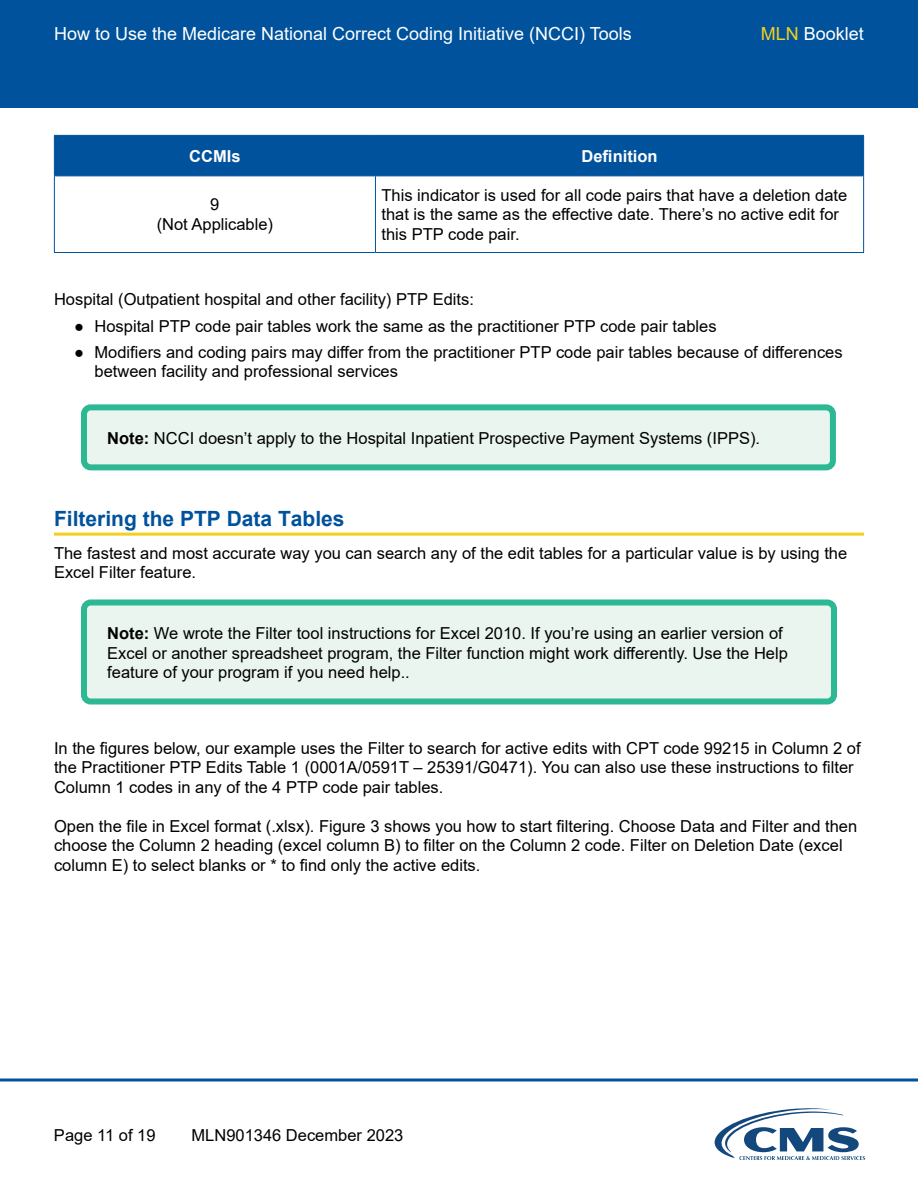
<style>
.page{position:relative;width:918px;height:1188px;background:#fff}
.page>*{position:absolute;margin:0;border:0;box-sizing:border-box;transform-origin:0 0}
.t1{font:700 21px "Arial";color:#00529c}
.t2{font:18px "Arial";color:#fff}
.Table_Text{font:16.5px/19.5px "Arial";color:#000}
.Table_Header{font:700 16.5px "Arial";color:#fff}
.s1{color:#f3cf1e}
.s2{font-weight:700}
</style>
<div class="page">
<div style="left:0;top:0;width:918px;height:108px;background:#00529c"></div>
<svg style="left:714px;top:1108px;width:151px;height:52px"></svg>
<svg style="left:0;top:1078px;width:918px;height:4px;background:#3f7db4"></svg>
<hr style="left:54px;top:533px;width:810px;height:3px;background:#f3cf1e">
<div style="left:55px;top:136px;width:808px;height:40px;background:#00529c"></div>
<hr style="left:54px;top:176px;width:1px;height:76px;background:#00529c">
<hr style="left:375px;top:176px;width:1px;height:76px;background:#00529c">
<hr style="left:863px;top:176px;width:1px;height:76px;background:#00529c">
<hr style="left:54px;top:252px;width:321px;height:1px;background:#00529c">
<hr style="left:375px;top:252px;width:489px;height:1px;background:#00529c">
<hr style="left:54px;top:135px;width:321px;height:1px;background:#00529c">
<hr style="left:54px;top:136px;width:1px;height:40px;background:#00529c">
<hr style="left:54px;top:176px;width:321px;height:1px;background:#00529c">
<hr style="left:375px;top:135px;width:489px;height:1px;background:#00529c">
<hr style="left:375px;top:136px;width:1px;height:40px;background:#00529c">
<hr style="left:863px;top:136px;width:1px;height:40px;background:#00529c">
<hr style="left:375px;top:176px;width:489px;height:1px;background:#00529c">
<div style="left:84px;top:407px;width:749px;height:60px;background:#eaf5f0;border-radius:7px"></div>
<div style="left:81px;top:404px;width:755px;height:66px;border:6px solid #2bb892;border-radius:7px"></div>
<div style="left:84px;top:602px;width:750px;height:100px;background:#eaf5f0;border-radius:7px"></div>
<div style="left:81px;top:599px;width:756px;height:106px;border:6px solid #2bb892;border-radius:7px"></div>
<p class="t2" style="left:54px;top:21px;width:579px">How to Use the Medicare National Correct Coding Initiative (NCCI) Tools</p>
<p class="t2" style="left:761px;top:21px;width:105px"><span class="s1">MLN</span> Booklet</p>
<p class="Table_Header" style="left:189px;top:144px;width:53px">CCMIs</p>
<p class="Table_Header" style="left:582px;top:144px;width:78px">Definition</p>
<p class="Table_Text" style="left:210px;top:195px;width:11px">9</p>
<p class="Table_Text" style="left:157px;top:214px;width:118px">(Not Applicable)</p>
<p class="Table_Text" style="left:381px;top:185px;width:467px">This indicator is used for all code pairs that have a deletion date that is the same as the effective date. There’s no active edit for this PTP code pair.</p>
<p class="Table_Text" style="left:54px;top:290px;width:422px">Hospital (Outpatient hospital and other facility) PTP Edits:</p>
<p class="Table_Text" style="left:74px;top:316px;width:644px">● Hospital PTP code pair tables work the same as the practitioner PTP code pair tables</p>
<p class="Table_Text" style="left:94px;top:342px;width:750px;text-indent:-20px">● Modifiers and coding pairs may differ from the practitioner PTP code pair tables because of differences between facility and professional services</p>
<p class="Table_Text" style="left:107px;top:428px;width:654px"><span class="s2">Note:</span> NCCI doesn’t apply to the Hospital Inpatient Prospective Payment Systems (IPPS).</p>
<h1 class="t1" style="left:54px;top:504px;width:292px">Filtering the PTP Data Tables</h1>
<p class="Table_Text" style="left:54px;top:543px;width:795px">The fastest and most accurate way you can search any of the edit tables for a particular value is by using the<br>Excel Filter feature.</p>
<p class="Table_Text" style="left:107px;top:624px;width:682px"><span class="s2">Note:</span> We wrote the Filter tool instructions for Excel 2010. If you’re using an earlier version of<br>Excel or another spreadsheet program, the Filter function might work differently. Use the Help feature of your program if you need help..</p>
<p class="Table_Text" style="left:54px;top:738px;width:808px">In the figures below, our example uses the Filter to search for active edits with CPT code 99215 in Column 2 of the Practitioner PTP Edits Table 1 (0001A/0591T – 25391/G0471). You can also use these instructions to filter<br>Column 1 codes in any of the 4 PTP code pair tables.</p>
<p class="Table_Text" style="left:54px;top:816px;width:805px">Open the file in Excel format (.xlsx). Figure 3 shows you how to start filtering. Choose Data and Filter and then choose the Column 2 heading (excel column B) to filter on the Column 2 code. Filter on Deletion Date (excel column E) to select blanks or * to find only the active edits.</p>
<p class="Table_Text" style="left:54px;top:1125px;width:103px">Page 11 of 19</p>
<p class="Table_Text" style="left:192px;top:1125px;width:213px">MLN901346 December 2023</p>
</div>
